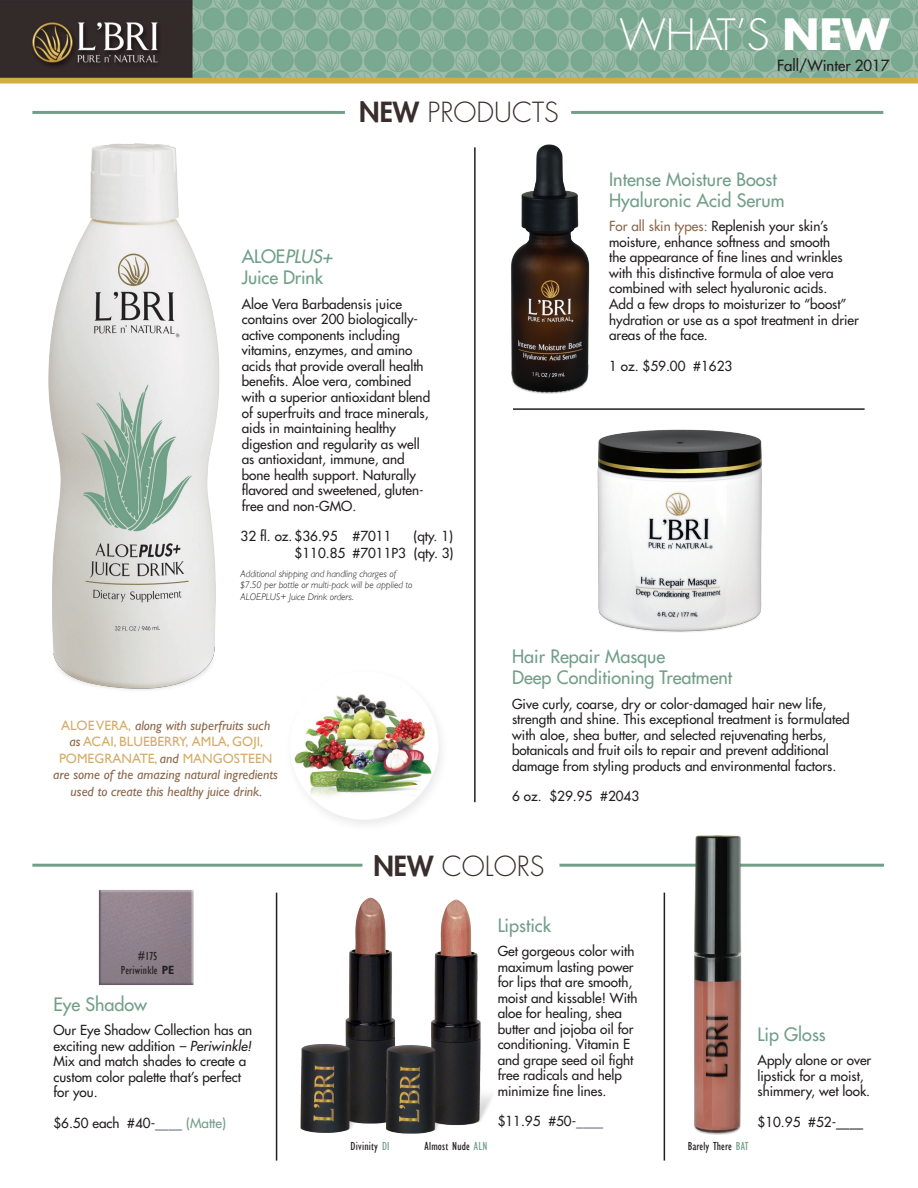
<style>
.page{position:relative;width:918px;height:1188px;background:#fff}
.page>*{position:absolute;margin:0;border:0;box-sizing:border-box;transform-origin:0 0}
.t1{font:300 42px "Futura";color:#fff}
.t2{font:300 27px "Futura";color:#392e2c}
.t3{font:18px/21px "Futura";color:#729f88}
.t4{font:18px/21px "Futura";letter-spacing:-.01em;color:#6ea087}
.t5{font:15px "Futura";color:#231f20}
.t6{font:13.5px/15.5px "Futura";color:#231f20}
.t7{font:italic 13.5px/16.5px "Gill Sans";color:#8c684b;text-align:center}
.t8{font:condensed 12px "Gill Sans";letter-spacing:.015em;color:#231f20}
.t9{font:italic 300 9.75px/11.2px "Gill Sans";letter-spacing:-.005em;color:#231f20}
.s1{font-weight:700}
.s2{font-weight:800}
.s3{font-style:italic}
.s4{color:#8c684b}
.s5{font-style:normal;color:#d5ad69}
.s6{color:#65697d}
.s7{color:#729f88}
</style>
<div class="page">
<img style="left:0;top:0;width:918px;height:84px">
<hr style="left:32px;top:864px;width:330px;height:3px;background:#729f88">
<hr style="left:559px;top:864px;width:325px;height:3px;background:#729f88">
<hr style="left:32px;top:111px;width:313px;height:3px;background:#729f88">
<hr style="left:571px;top:111px;width:312px;height:3px;background:#729f88">
<img style="left:300px;top:898px;width:68px;height:235px">
<img style="left:597px;top:429px;width:165px;height:203px">
<img style="left:683px;top:835px;width:66px;height:300px">
<img style="left:98px;top:889px;width:96px;height:96px">
<img style="left:368px;top:897px;width:124px;height:237px">
<img style="left:511px;top:144px;width:79px;height:250px">
<img style="left:48px;top:143px;width:172px;height:547px">
<img style="left:294px;top:694px;width:147px;height:130px">
<hr style="left:474px;top:147px;width:2px;height:655px;background:#231f20">
<hr style="left:513px;top:408px;width:352px;height:2px;background:#231f20">
<hr style="left:276px;top:893px;width:1px;height:268px;background:#231f20">
<hr style="left:664px;top:893px;width:1px;height:268px;background:#231f20">
<p class="t1" style="left:619px;top:8px;width:272px">WHAT’S <span class="s1">NEW</span></p>
<p class="t2" style="left:359px;top:94px;width:201px"><span class="s2">NEW</span> PRODUCTS</p>
<p class="t4" style="left:242px;top:246px;width:92px">ALOE<span class="s3">PLUS+<br></span>Juice Drink</p>
<p class="t6" style="left:242px;top:296px;width:190px">Aloe Vera Barbadensis juice contains over 200 biologically&shy;active components including vitamins, enzymes, and amino acids that provide overall health benefits. Aloe vera, combined with a superior antioxidant blend of superfruits and trace minerals, aids in maintaining healthy digestion and regularity as well as antioxidant, immune, and bone health support. Naturally flavored and sweetened, gluten&shy;free and non-GMO.</p>
<p class="t6" style="left:241px;top:528px;width:152px">32 fl. oz. $36.95 #7011</p>
<p class="t6" style="left:413px;top:528px;width:41px">(qty. 1)</p>
<p class="t6" style="left:295px;top:545px;width:160px">$110.85 #7011P3 (qty. 3)</p>
<p class="t9" style="left:241px;top:568px;width:173px">Additional shipping and handling charges of $7.50 per bottle or multi-pack will be applied to<br>ALOEPLUS+ Juice Drink orders.</p>
<p class="t5" style="left:777px;top:55px;width:114px">Fall/Winter 2017</p>
<p class="t3" style="left:609px;top:169px;width:177px">Intense Moisture Boost<br>Hyaluronic Acid Serum</p>
<p class="t6" style="left:609px;top:219px;width:251px"><span class="s4">For all skin types:</span> Replenish your skin’s moisture, enhance softness and smooth<br>the appearance of fine lines and wrinkles with this distinctive formula of aloe vera combined with select hyaluronic acids.<br>Add a few drops to moisturizer to “boost” hydration or use as a spot treatment in drier areas of the face.</p>
<p class="t6" style="left:609px;top:358px;width:125px">1 oz. $59.00 #1623</p>
<p class="t7" style="left:53px;top:717px;width:226px"><span class="s5">ALOE VERA,</span> along with superfruits such<br>as <span class="s5">ACAI, BLUEBERRY, AMLA, GOJI, POMEGRANATE,</span> and <span class="s5">MANGOSTEEN </span>are some of the amazing natural ingredients used to create this healthy juice drink.</p>
<p class="t8" style="left:138px;top:949px;width:22px">#175</p>
<p class="t8" style="left:121px;top:963px;width:55px">Periwinkle <span class="s1">PE</span></p>
<p class="t3" style="left:53px;top:993px;width:95px">Eye Shadow</p>
<p class="t6" style="left:53px;top:1022px;width:200px">Our Eye Shadow Collection has an exciting new addition <span class="s3">– Periwinkle!<br></span>Mix and match shades to create a custom color palette that’s perfect for you.</p>
<p class="t6" style="left:53px;top:1115px;width:174px">$6.50 each #40-<span class="s6">____</span> <span class="s7">(Matte)</span></p>
<p class="t3" style="left:512px;top:646px;width:222px">Hair Repair Masque<br>Deep Conditioning Treatment</p>
<p class="t6" style="left:512px;top:696px;width:339px">Give curly, coarse, dry or color-damaged hair new life, strength and shine. This exceptional treatment is formulated with aloe, shea butter, and selected rejuvenating herbs, botanicals and fruit oils to repair and prevent additional damage from styling products and environmental factors.</p>
<p class="t6" style="left:512px;top:789px;width:129px">6 oz. $29.95 #2043</p>
<p class="t2" style="left:373px;top:849px;width:173px"><span class="s2">NEW</span> COLORS</p>
<p class="t3" style="left:498px;top:914px;width:55px">Lipstick</p>
<p class="t6" style="left:498px;top:943px;width:141px">Get gorgeous color with maximum lasting power for lips that are smooth, moist and kissable! With aloe for healing, shea butter and jojoba oil for conditioning. Vitamin E and grape seed oil fight free radicals and help minimize fine lines.</p>
<p class="t6" style="left:498px;top:1114px;width:107px">$11.95 #50-<span class="s6">____</span></p>
<p class="t8" style="left:351px;top:1139px;width:40px">Divinity <span class="s7">DI</span></p>
<p class="t8" style="left:425px;top:1139px;width:64px">Almost Nude <span class="s7">ALN</span></p>
<p class="t8" style="left:688px;top:1139px;width:62px">Barely There <span class="s7">BAT</span></p>
<p class="t3" style="left:758px;top:1023px;width:70px">Lip Gloss</p>
<p class="t6" style="left:758px;top:1052px;width:115px">Apply alone or over lipstick for a moist, shimmery, wet look.</p>
<p class="t6" style="left:758px;top:1114px;width:107px">$10.95 #52-____</p>
</div>
